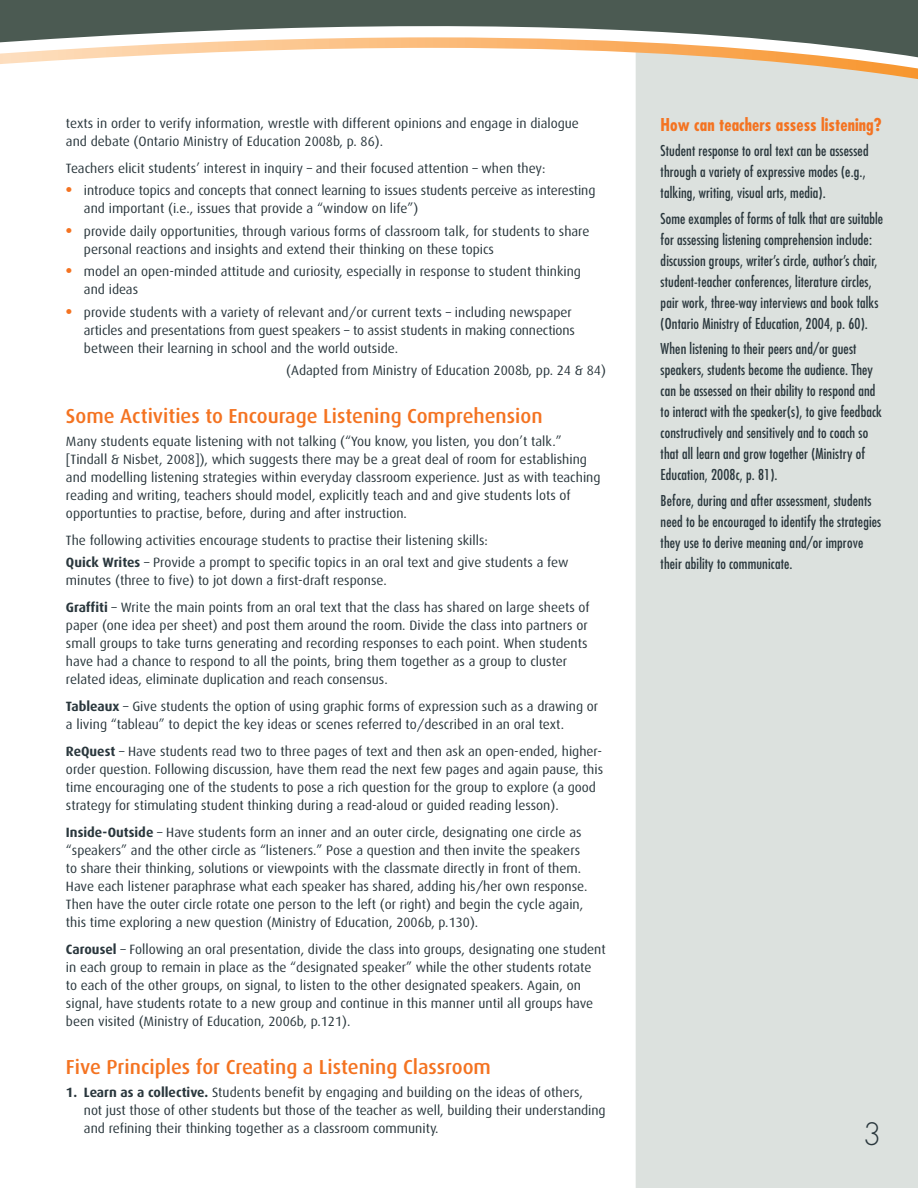
<style>
.page{position:relative;width:918px;height:1188px;background:#fff}
.page>*{position:absolute;margin:0;border:0;box-sizing:border-box;transform-origin:0 0}
.t1{font:300 30px "Futura";color:#2a373d}
.t2{font:500 20.25px "Dax";color:#f47321}
.t3{font:700 condensed 17.25px "Futura";letter-spacing:.005em;color:#f47321}
.t4{font:condensed 14.7px/21px "Futura";letter-spacing:.01em;color:#2a373d}
.t5{font:13.5px/18px "Dax";color:#2a373d}
.s1{font-weight:800;font-size:15px;color:#f47321}
.s2{font-weight:700}
</style>
<div class="page">
<div style="left:636px;top:98px;width:282px;height:1090px;background:#dce1de"></div>
<div style="left:635px;top:89px;width:283px;height:9px;background:#dce1de"></div>
<svg style="left:0;top:0;width:918px;height:89px"></svg>
<p class="t5" style="left:66px;top:115px;width:515px">texts in order to verify information, wrestle with different opinions and engage in dialogue and debate (Ontario Ministry of Education 2008b, p. 86).</p>
<p class="t5" style="left:66px;top:160px;width:481px">Teachers elicit students’ interest in inquiry – and their focused attention – when they:</p>
<p class="t5" style="left:84px;top:182px;width:513px;text-indent:-18px"><span class="s1">•</span> introduce topics and concepts that connect learning to issues students perceive as interesting and important (i.e., issues that provide a “window on life”)</p>
<p class="t5" style="left:84px;top:223px;width:507px;text-indent:-18px"><span class="s1">•</span> provide daily opportunities, through various forms of classroom talk, for students to share personal reactions and insights and extend their thinking on these topics</p>
<p class="t5" style="left:84px;top:263px;width:499px;text-indent:-18px"><span class="s1">•</span> model an open-minded attitude and curiosity, especially in response to student thinking and ideas</p>
<p class="t5" style="left:84px;top:304px;width:493px;text-indent:-18px"><span class="s1">•</span> provide students with a variety of relevant and/or current texts – including newspaper articles and presentations from guest speakers – to assist students in making connections between their learning in school and the world outside.</p>
<p class="t5" style="left:286px;top:362px;width:321px">(Adapted from Ministry of Education 2008b, pp. 24 &amp; 84)</p>
<h2 class="t2" style="left:66px;top:407px;width:478px">Some Activities to Encourage Listening Comprehension</h2>
<p class="t5" style="left:66px;top:433px;width:536px">Many students equate listening with not talking (“You know, you listen, you don’t talk.” [Tindall &amp; Nisbet, 2008]), which suggests there may be a great deal of room for establishing and modelling listening strategies within everyday classroom experience. Just as with teaching reading and writing, teachers should model, explicitly teach and and give students lots of opportunties to practise, before, during and after instruction.</p>
<p class="t5" style="left:66px;top:530px;width:504px;line-height:22.5px">The following activities encourage students to practise their listening skills:<br><span class="s2">Quick Writes</span> – Provide a prompt to specific topics in an oral text and give students a few</p>
<p class="t5" style="left:66px;top:568px;width:525px;line-height:27px">minutes (three to five) to jot down a first-draft response.<br><span class="s2">Graffiti</span> – Write the main points from an oral text that the class has shared on large sheets of</p>
<p class="t5" style="left:66px;top:617px;width:523px">paper (one idea per sheet) and post them around the room. Divide the class into partners or small groups to take turns generating and recording responses to each point. When students have had a chance to respond to all the points, bring them together as a group to cluster related ideas, eliminate duplication and reach consensus.</p>
<p class="t5" style="left:66px;top:698px;width:534px"><span class="s2">Tableaux</span> – Give students the option of using graphic forms of expression such as a drawing or a living “tableau” to depict the key ideas or scenes referred to/described in an oral text.</p>
<p class="t5" style="left:66px;top:743px;width:539px"><span class="s2">ReQuest</span> – Have students read two to three pages of text and then ask an open-ended, higher&shy;order question. Following discussion, have them read the next few pages and again pause, this time encouraging one of the students to pose a rich question for the group to explore (a good strategy for stimulating student thinking during a read-aloud or guided reading lesson).</p>
<p class="t5" style="left:66px;top:824px;width:523px"><span class="s2">Inside-Outside</span> – Have students form an inner and an outer circle, designating one circle as “speakers” and the other circle as “listeners.” Pose a question and then invite the speakers to share their thinking, solutions or viewpoints with the classmate directly in front of them.<br>Have each listener paraphrase what each speaker has shared, adding his/her own response.<br>Then have the outer circle rotate one person to the left (or right) and begin the cycle again, this time exploring a new question (Ministry of Education, 2006b, p.130).</p>
<p class="t5" style="left:66px;top:941px;width:541px"><span class="s2">Carousel</span> – Following an oral presentation, divide the class into groups, designating one student in each group to remain in place as the “designated speaker” while the other students rotate to each of the other groups, on signal, to listen to the other designated speakers. Again, on signal, have students rotate to a new group and continue in this manner until all groups have been visited (Ministry of Education, 2006b, p.121).</p>
<h2 class="t2" style="left:66px;top:1058px;width:426px">Five Principles for Creating a Listening Classroom</h2>
<p class="t5" style="left:84px;top:1084px;width:523px;text-indent:-18px"><span class="s2">1. Learn as a collective.</span> Students benefit by engaging and building on the ideas of others,<br>not just those of other students but those of the teacher as well, building their understanding and refining their thinking together as a classroom community.</p>
<p class="t3" style="left:661px;top:117px;width:223px">How can teachers assess listening?</p>
<p class="t4" style="left:661px;top:142px;width:209px">Student response to oral text can be assessed through a variety of expressive modes (e.g., talking, writing, visual arts, media).</p>
<p class="t4" style="left:661px;top:209px;width:224px">Some examples of forms of talk that are suitable for assessing listening comprehension include: discussion groups, writer’s circle, author’s chair, student-teacher conferences, literature circles, pair work, three-way interviews and book talks (Ontario Ministry of Education, 2004, p. 60).</p>
<p class="t4" style="left:661px;top:340px;width:223px">When listening to their peers and/or guest speakers, students become the audience. They can be assessed on their ability to respond and to interact with the speaker(s), to give feedback constructively and sensitively and to coach so that all learn and grow together (Ministry of Education, 2008c, p. 81).</p>
<p class="t4" style="left:661px;top:491px;width:222px">Before, during and after assessment, students need to be encouraged to identify the strategies they use to derive meaning and/or improve their ability to communicate.</p>
<h1 class="t1" style="left:863px;top:1120px;width:20px">3</h1>
</div>
